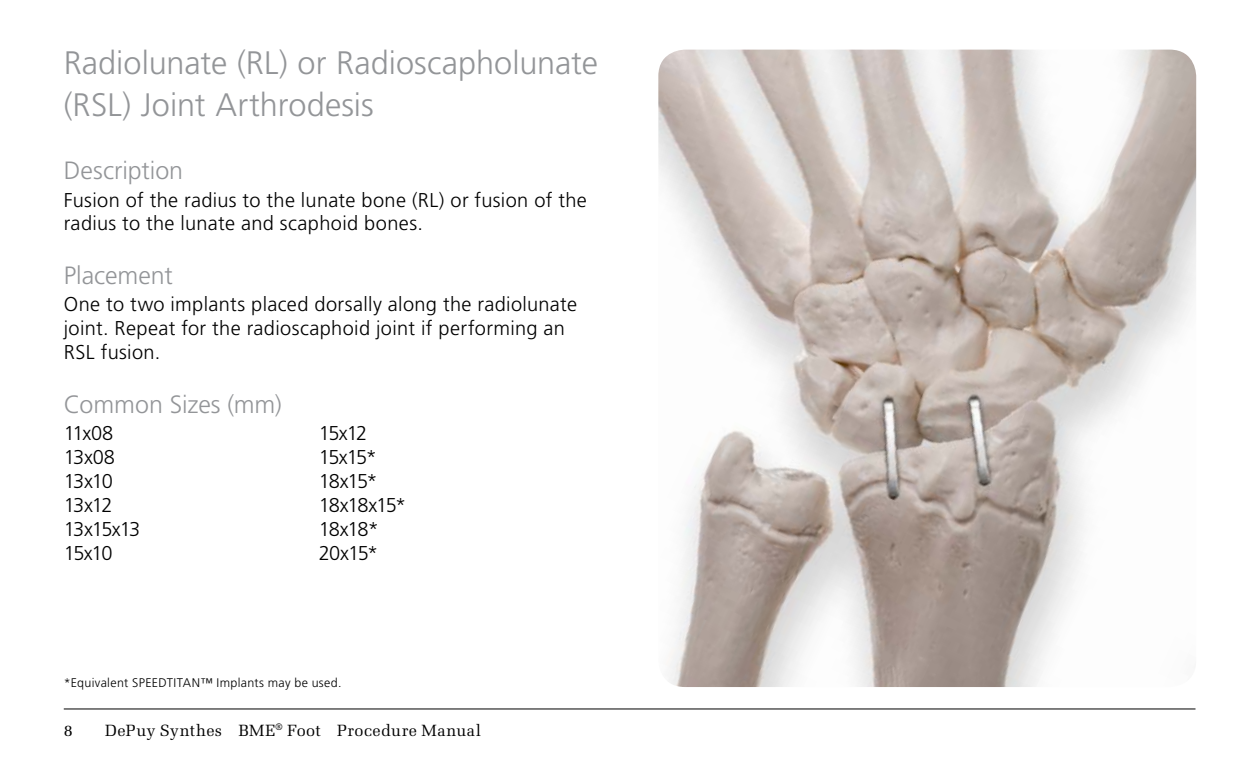
<style>
.page{position:relative;width:1260px;height:765px;background:#fff}
.page>*{position:absolute;margin:0;border:0;box-sizing:border-box;transform-origin:0 0}
.t1{font:300 32.5px/42.5px "Frutiger LT Std";color:#939598}
.t2{font:300 25px "Frutiger LT Std";color:#939598}
.t3{font:300 20px/23.8px "Frutiger LT Std";letter-spacing:.015em;color:#000}
.t4{font:300 20px/24px "Frutiger LT Std";letter-spacing:-.055em;color:#000}
.t5{font:16.25px "Melior LT Std";letter-spacing:.025em;color:#000}
.t6{font:300 12.5px "Frutiger LT Std";letter-spacing:.025em;color:#000}
</style>
<div class="page">
<hr style="left:64px;top:709px;width:1132px;height:1px;background:#000">
<img style="left:658px;top:50px;width:538px;height:637px">
<h1 class="t1" style="left:64px;top:42px;width:536px">Radiolunate (RL) or Radioscapholunate (RSL) Joint Arthrodesis</h1>
<p class="t2" style="left:64px;top:157px;width:121px">Description</p>
<p class="t3" style="left:64px;top:188px;width:525px">Fusion of the radius to the lunate bone (RL) or fusion of the radius to the lunate and scaphoid bones.</p>
<p class="t2" style="left:64px;top:261px;width:111px">Placement</p>
<p class="t3" style="left:64px;top:293px;width:515px">One to two implants placed dorsally along the radiolunate joint. Repeat for the radioscaphoid joint if performing an<br>RSL fusion.</p>
<p class="t2" style="left:64px;top:390px;width:219px">Common Sizes (mm)</p>
<p class="t4" style="left:64px;top:422px;width:78px">11x08<br>13x08<br>13x10<br>13x12<br>13x15x13<br>15x10</p>
<p class="t4" style="left:319px;top:421px;width:89px">15x12<br>15x15*<br>18x15*<br>18x18x15*<br>18x18*<br>20x15*</p>
<p class="t6" style="left:64px;top:676px;width:279px">*Equivalent SPEEDTITAN™ Implants may be used.</p>
<p class="t5" style="left:64px;top:721px;width:11px">8</p>
<p class="t5" style="left:105px;top:721px;width:377px">DePuy Synthes BME<sup>®</sup> Foot Procedure Manual</p>
</div>
